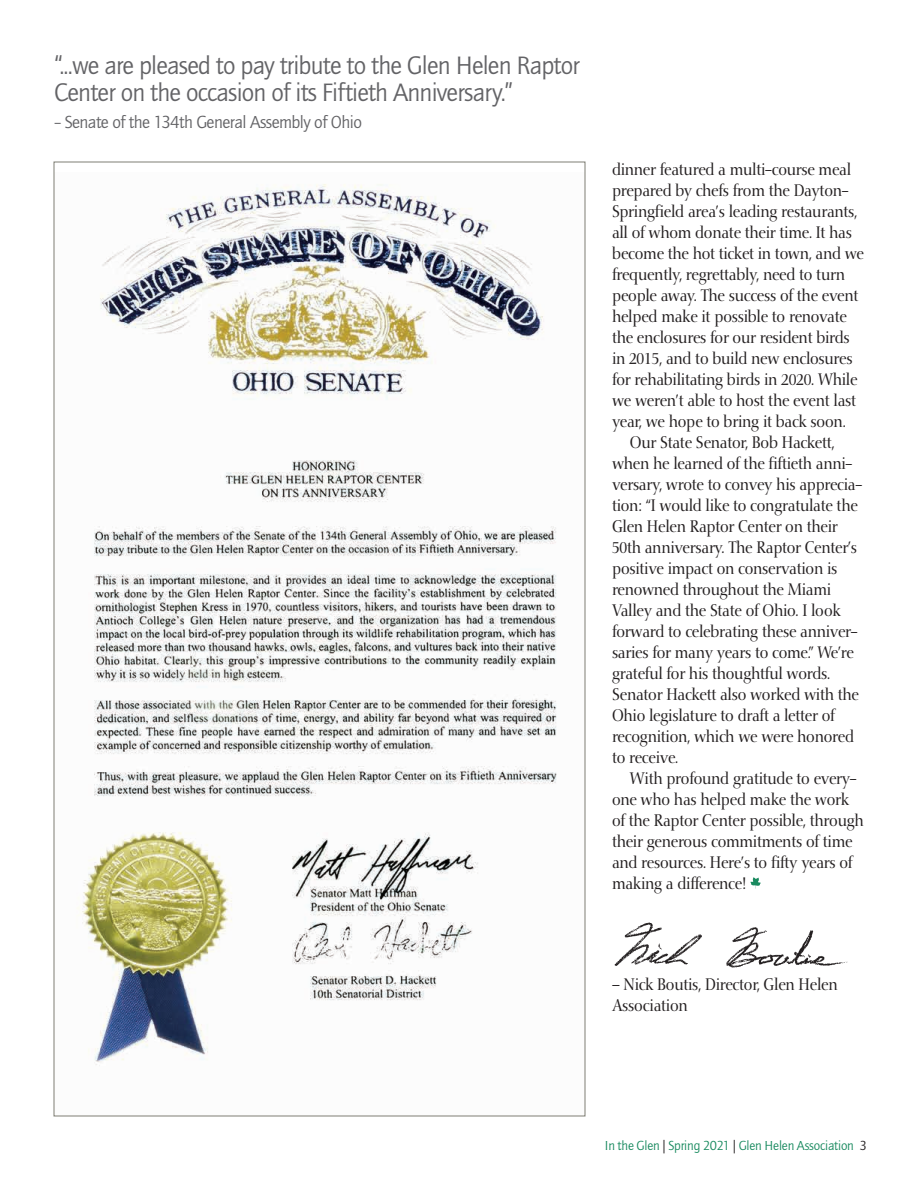
<style>
.page{position:relative;width:918px;height:1188px;background:#fff}
.page>*{position:absolute;margin:0;border:0;box-sizing:border-box;transform-origin:0 0}
.t1{font:26.1px/27px "Quay Sans ITC Pro";letter-spacing:-.03em;color:#636366}
.t2{font:18px "Quay Sans ITC Pro";letter-spacing:-.03em;color:#636366}
.t3{font:16.5px/21px "Nofret";letter-spacing:-.015em;color:#231f20;scale:.9 1}
.t4{font:13.5px "Quay Sans ITC Pro";letter-spacing:-.015em;color:#198a5f}
.s1{color:#231f20}
</style>
<div class="page">
<img style="left:614px;top:922px;width:234px;height:46px">
<img style="left:77px;top:184px;width:480px;height:882px">
<svg style="left:750px;top:877px;width:11px;height:12px"></svg>
<h1 class="t1" style="left:54px;top:51px;width:527px">“...we are pleased to pay tribute to the Glen Helen Raptor<br>Center on the occasion of its Fiftieth Anniversary.”</h1>
<p class="t2" style="left:54px;top:111px;width:310px">– Senate of the 134th General Assembly of Ohio</p>
<p class="t3" style="left:612px;top:159px;width:267px">dinner featured a multi-course meal</p>
<p class="t3" style="left:612px;top:180px;width:264px">prepared by chefs from the Dayton-</p>
<p class="t3" style="left:612px;top:201px;width:274px">Springfield area’s leading restaurants,</p>
<p class="t3" style="left:612px;top:222px;width:268px">all of whom donate their time. It has</p>
<p class="t3" style="left:612px;top:243px;width:281px">become the hot ticket in town, and we</p>
<p class="t3" style="left:612px;top:264px;width:260px">frequently, regrettably, need to turn</p>
<p class="t3" style="left:612px;top:285px;width:275px">people away. The success of the event</p>
<p class="t3" style="left:612px;top:306px;width:263px">helped make it possible to renovate</p>
<p class="t3" style="left:612px;top:327px;width:266px">the enclosures for our resident birds</p>
<p class="t3" style="left:612px;top:348px;width:269px">in 2015, and to build new enclosures</p>
<p class="t3" style="left:612px;top:369px;width:274px">for rehabilitating birds in 2020. While</p>
<p class="t3" style="left:612px;top:390px;width:273px">we weren’t able to host the event last</p>
<p class="t3" style="left:612px;top:411px;width:261px">year, we hope to bring it back soon.</p>
<p class="t3" style="left:630px;top:432px;width:229px">Our State Senator, Bob Hackett,</p>
<p class="t3" style="left:612px;top:453px;width:269px">when he learned of the fiftieth anni-</p>
<p class="t3" style="left:612px;top:474px;width:280px">versary, wrote to convey his apprecia-</p>
<p class="t3" style="left:612px;top:495px;width:275px">tion: “I would like to congratulate the</p>
<p class="t3" style="left:612px;top:516px;width:252px">Glen Helen Raptor Center on their</p>
<p class="t3" style="left:612px;top:537px;width:274px">50th anniversary. The Raptor Center’s</p>
<p class="t3" style="left:612px;top:558px;width:252px">positive impact on conservation is</p>
<p class="t3" style="left:612px;top:579px;width:245px">renowned throughout the Miami</p>
<p class="t3" style="left:612px;top:600px;width:256px">Valley and the State of Ohio. I look</p>
<p class="t3" style="left:612px;top:621px;width:275px">forward to celebrating these anniver-</p>
<p class="t3" style="left:612px;top:642px;width:270px">saries for many years to come.” We’re</p>
<p class="t3" style="left:612px;top:663px;width:244px">grateful for his thoughtful words.</p>
<p class="t3" style="left:612px;top:684px;width:276px">Senator Hackett also worked with the</p>
<p class="t3" style="left:612px;top:705px;width:249px">Ohio legislature to draft a letter of</p>
<p class="t3" style="left:612px;top:726px;width:270px">recognition, which we were honored</p>
<p class="t3" style="left:612px;top:747px;width:75px">to receive.</p>
<p class="t3" style="left:630px;top:768px;width:253px">With profound gratitude to every-</p>
<p class="t3" style="left:612px;top:789px;width:265px">one who has helped make the work</p>
<p class="t3" style="left:612px;top:810px;width:281px">of the Raptor Center possible, through</p>
<p class="t3" style="left:612px;top:831px;width:269px">their generous commitments of time</p>
<p class="t3" style="left:612px;top:852px;width:269px">and resources. Here’s to fifty years of</p>
<p class="t3" style="left:612px;top:873px;width:150px">making a difference!</p>
<p class="t3" style="left:612px;top:974px;width:252px">– Nick Boutis, Director, Glen Helen<br>Association</p>
<p class="t4" style="left:605px;top:1138px;width:263px">In the Glen <span class="s1">|</span> Spring 2021 <span class="s1">|</span> Glen Helen Association <span class="s1">3</span></p>
</div>
